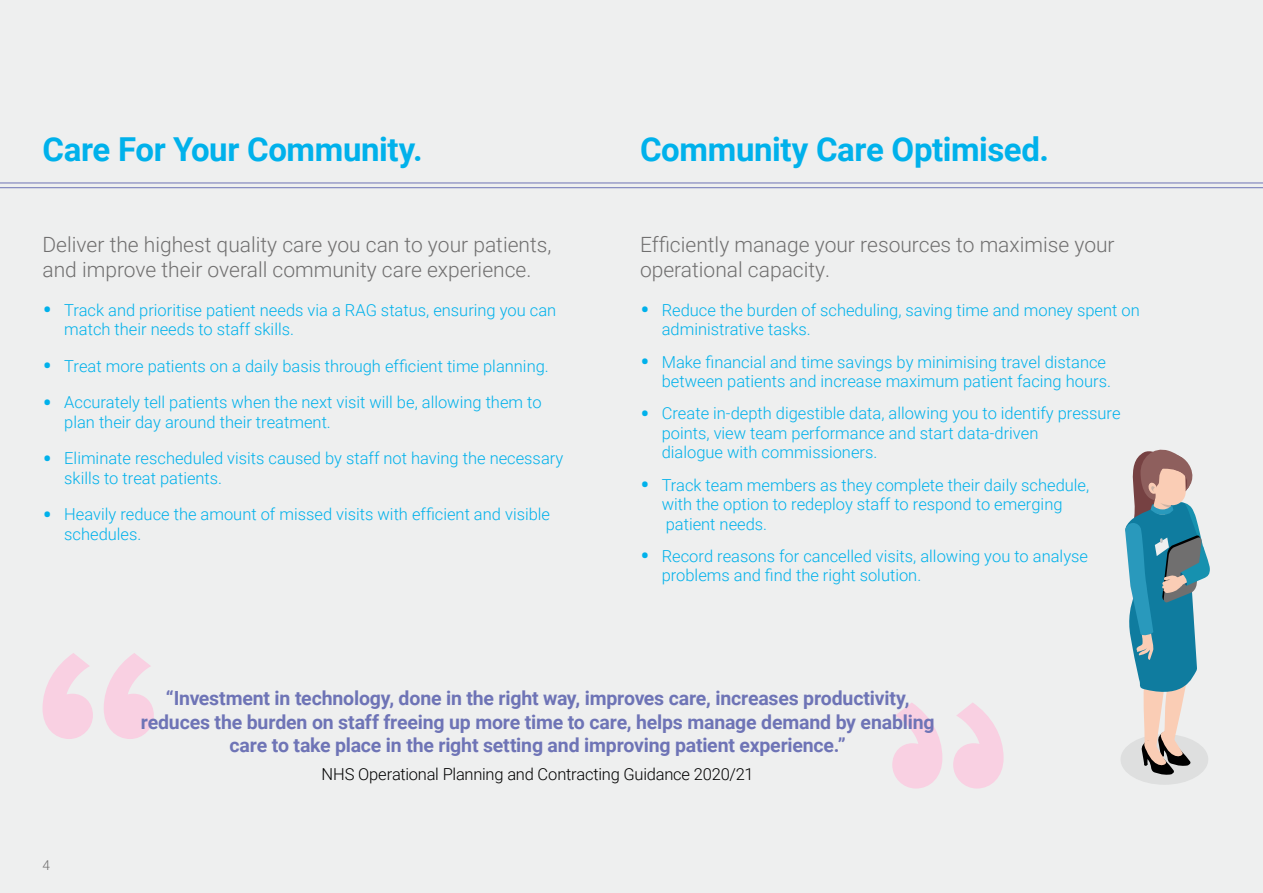
<style>
.page{position:relative;width:1263px;height:893px;background:#eeefef}
.page>*{position:absolute;margin:0;border:0;box-sizing:border-box;transform-origin:0 0}
.t1{font:700 33px "Roboto";letter-spacing:-.01em;color:#00b1eb}
.t2{font:300 21px/25.2px "Roboto";color:#706f6f}
.t3{font:700 19.5px/23.4px "Roboto";letter-spacing:-.01em;color:#6e74b6;text-align:center}
.t4{font:300 16.5px/19.5px "Roboto";color:#00b1eb}
.t5{font:300 16.5px "Roboto";letter-spacing:-.015em;color:#000}
.t6{font:300 13.5px "Roboto";color:#706f6f}
.s1{font-size:30px}
</style>
<div class="page">
<div style="left:1120px;top:734px;width:88px;height:51px;background:#dedfdf;border-radius:50%"></div>
<svg style="left:1124px;top:450px;width:86px;height:325px"></svg>
<hr style="left:0;top:183px;width:1263px;height:1px;background:#6e74b6">
<hr style="left:0;top:187px;width:1263px;height:1px;background:#6e74b6">
<svg style="left:892px;top:702px;width:111px;height:86px"></svg>
<svg style="left:43px;top:653px;width:111px;height:86px"></svg>
<h1 class="t1" style="left:43px;top:126px;width:382px">Care For Your Community.</h1>
<p class="t2" style="left:43px;top:231px;width:510px">Deliver the highest quality care you can to your patients, and improve their overall community care experience.</p>
<p class="t4" style="left:64px;top:300px;width:494px;text-indent:-22px"><span class="s1">•</span> Track and prioritise patient needs via a RAG status, ensuring you can match their needs to staff skills.</p>
<p class="t4" style="left:43px;top:356px;width:508px"><span class="s1">•</span> Treat more patients on a daily basis through efficient time planning.</p>
<p class="t4" style="left:64px;top:392px;width:479px;text-indent:-22px"><span class="s1">•</span> Accurately tell patients when the next visit will be, allowing them to plan their day around their treatment.</p>
<p class="t4" style="left:64px;top:448px;width:500px;text-indent:-22px"><span class="s1">•</span> Eliminate rescheduled visits caused by staff not having the necessary skills to treat patients.</p>
<p class="t4" style="left:64px;top:504px;width:487px;text-indent:-22px"><span class="s1">•</span> Heavily reduce the amount of missed visits with efficient and visible schedules.</p>
<h1 class="t1" style="left:640px;top:126px;width:411px">Community Care Optimised.</h1>
<p class="t2" style="left:640px;top:231px;width:476px">Efficiently manage your resources to maximise your operational capacity.</p>
<p class="t4" style="left:662px;top:300px;width:479px;text-indent:-22px"><span class="s1">•</span> Reduce the burden of scheduling, saving time and money spent on administrative tasks.</p>
<p class="t4" style="left:640px;top:351px;width:472px;text-align:right"><span class="s1">•</span> Make financial and time savings by minimising travel distance between patients and increase maximum patient facing hours.</p>
<p class="t4" style="left:662px;top:403px;width:460px;text-indent:-22px"><span class="s1">•</span> Create in-depth digestible data, allowing you to identify pressure points, view team performance and start data-driven<br>dialogue with commissioners.</p>
<p class="t4" style="left:662px;top:474px;width:429px;text-indent:-22px"><span class="s1">•</span> Track team members as they complete their daily schedule, with the option to redeploy staff to respond to emerging patient needs.</p>
<p class="t4" style="left:662px;top:546px;width:428px;text-indent:-22px"><span class="s1">•</span> Record reasons for cancelled visits, allowing you to analyse problems and find the right solution.</p>
<p class="t6" style="left:43px;top:856px;width:9px">4</p>
<p class="t3" style="left:141px;top:686px;width:795px">“Investment in technology, done in the right way, improves care, increases productivity, reduces the burden on staff freeing up more time to care, helps manage demand by enabling care to take place in the right setting and improving patient experience.”</p>
<p class="t5" style="left:322px;top:763px;width:434px">NHS Operational Planning and Contracting Guidance 2020/21</p>
</div>
